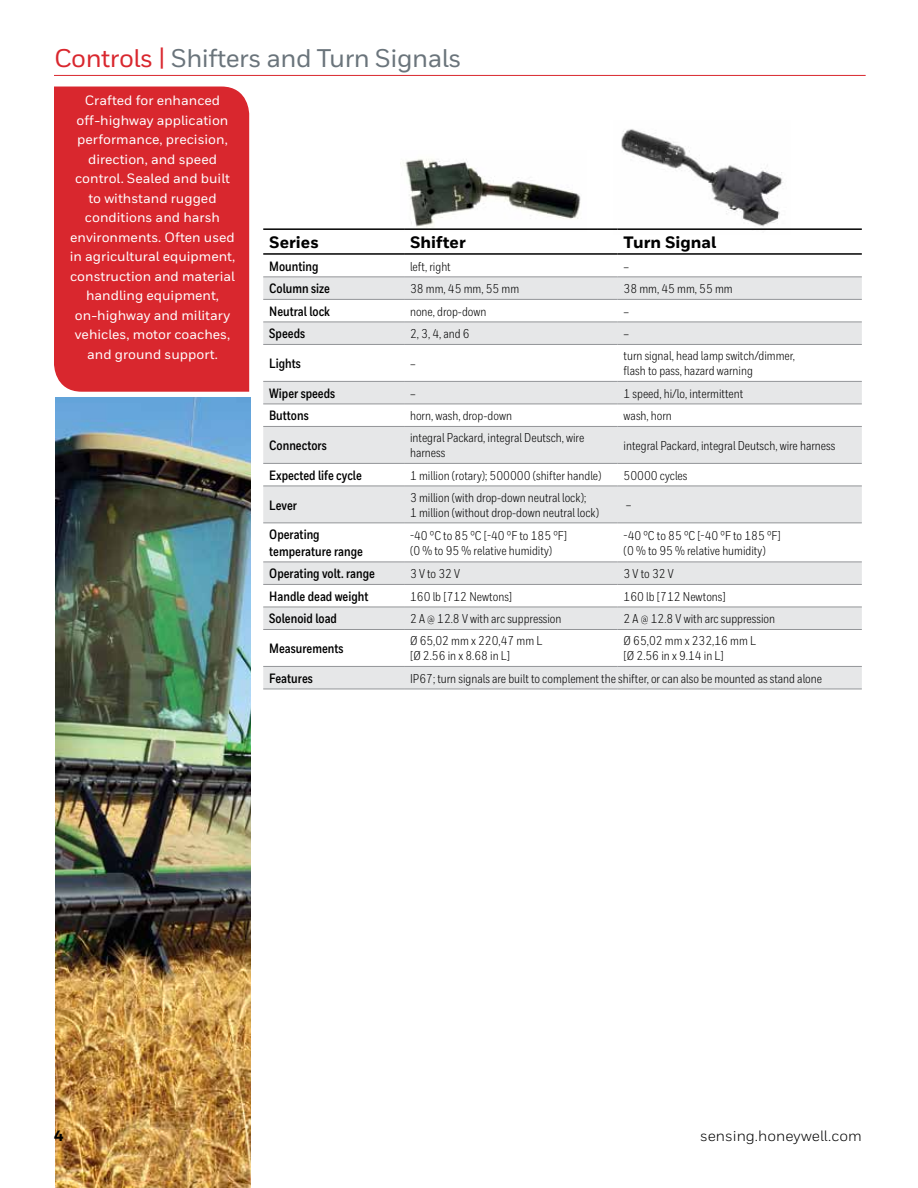
<style>
.page{position:relative;width:918px;height:1188px;background:#fff}
.page>*{position:absolute;margin:0;border:0;box-sizing:border-box;transform-origin:0 0}
.t1{font:500 25.5px "Honeywell Sans";letter-spacing:-.02em;color:#6a747b}
.t2{font:800 16.5px "Honeywell Sans";color:#000}
.t3{font:15px "Honeywell Sans";color:#000}
.t4{font:800 15px "Honeywell Sans";color:#000}
.t5{font:500 13.5px/19.5px "Honeywell Sans";color:#fff;text-align:center}
.t6{font:700 13.5px/16.5px "Honeywell Cond";color:#000}
.t7{font:12.75px/15px "Honeywell Cond";color:#000}
.s1{color:#d9272e}
</style>
<div class="page">
<div style="left:54px;top:86px;width:196px;height:306px;background:#d9272e"></div>
<img style="left:400px;top:159px;width:181px;height:69px">
<img style="left:621px;top:129px;width:162px;height:98px">
<svg style="left:263px;top:277px;width:599px;height:412px;fill:#e6e7e8"></svg>
<hr style="left:263px;top:276px;width:141px;height:1px;background:#939598">
<hr style="left:404px;top:276px;width:214px;height:1px;background:#939598">
<hr style="left:618px;top:276px;width:244px;height:1px;background:#939598">
<hr style="left:263px;top:299px;width:141px;height:1px;background:#939598">
<hr style="left:404px;top:299px;width:214px;height:1px;background:#939598">
<hr style="left:618px;top:299px;width:244px;height:1px;background:#939598">
<hr style="left:263px;top:322px;width:141px;height:1px;background:#939598">
<hr style="left:404px;top:322px;width:214px;height:1px;background:#939598">
<hr style="left:618px;top:322px;width:244px;height:1px;background:#939598">
<hr style="left:263px;top:344px;width:141px;height:1px;background:#939598">
<hr style="left:404px;top:344px;width:214px;height:1px;background:#939598">
<hr style="left:618px;top:344px;width:244px;height:1px;background:#939598">
<hr style="left:263px;top:381px;width:141px;height:1px;background:#939598">
<hr style="left:404px;top:381px;width:214px;height:1px;background:#939598">
<hr style="left:618px;top:381px;width:244px;height:1px;background:#939598">
<hr style="left:263px;top:404px;width:141px;height:1px;background:#939598">
<hr style="left:404px;top:404px;width:214px;height:1px;background:#939598">
<hr style="left:618px;top:404px;width:244px;height:1px;background:#939598">
<hr style="left:263px;top:426px;width:141px;height:1px;background:#939598">
<hr style="left:404px;top:426px;width:214px;height:1px;background:#939598">
<hr style="left:618px;top:426px;width:244px;height:1px;background:#939598">
<hr style="left:263px;top:463px;width:141px;height:1px;background:#939598">
<hr style="left:404px;top:463px;width:214px;height:1px;background:#939598">
<hr style="left:618px;top:463px;width:244px;height:1px;background:#939598">
<hr style="left:263px;top:486px;width:141px;height:1px;background:#939598">
<hr style="left:404px;top:486px;width:214px;height:1px;background:#939598">
<hr style="left:618px;top:486px;width:244px;height:1px;background:#939598">
<hr style="left:263px;top:522px;width:141px;height:1px;background:#939598">
<hr style="left:404px;top:522px;width:214px;height:1px;background:#939598">
<hr style="left:618px;top:522px;width:244px;height:1px;background:#939598">
<hr style="left:263px;top:562px;width:141px;height:1px;background:#939598">
<hr style="left:404px;top:562px;width:214px;height:1px;background:#939598">
<hr style="left:618px;top:562px;width:244px;height:1px;background:#939598">
<hr style="left:263px;top:584px;width:141px;height:1px;background:#939598">
<hr style="left:404px;top:584px;width:214px;height:1px;background:#939598">
<hr style="left:618px;top:584px;width:244px;height:1px;background:#939598">
<hr style="left:263px;top:607px;width:141px;height:1px;background:#939598">
<hr style="left:404px;top:607px;width:214px;height:1px;background:#939598">
<hr style="left:618px;top:607px;width:244px;height:1px;background:#939598">
<hr style="left:263px;top:629px;width:141px;height:1px;background:#939598">
<hr style="left:404px;top:629px;width:214px;height:1px;background:#939598">
<hr style="left:618px;top:629px;width:244px;height:1px;background:#939598">
<hr style="left:263px;top:666px;width:141px;height:1px;background:#939598">
<hr style="left:404px;top:666px;width:214px;height:1px;background:#939598">
<hr style="left:618px;top:666px;width:244px;height:1px;background:#939598">
<hr style="left:263px;top:689px;width:141px;height:1px;background:#939598">
<hr style="left:404px;top:689px;width:214px;height:1px;background:#939598">
<hr style="left:618px;top:689px;width:244px;height:1px;background:#939598">
<hr style="left:263px;top:228px;width:141px;height:2px;background:#000">
<hr style="left:404px;top:228px;width:214px;height:2px;background:#000">
<hr style="left:618px;top:228px;width:244px;height:2px;background:#000">
<hr style="left:263px;top:253px;width:141px;height:2px;background:#000">
<hr style="left:404px;top:253px;width:214px;height:2px;background:#000">
<hr style="left:618px;top:253px;width:244px;height:2px;background:#000">
<img style="left:55px;top:398px;width:195px;height:790px">
<hr style="left:54px;top:75px;width:812px;height:1px;background:#d9272e">
<h1 class="t1" style="left:54px;top:43px;width:409px"><span class="s1">Controls |</span> Shifters and Turn Signals</h1>
<p class="t5" style="left:70px;top:91px;width:167px">Crafted for enhanced off-highway application performance, precision, direction, and speed control. Sealed and built to withstand rugged conditions and harsh environments. Often used in agricultural equipment, construction and material handling equipment, on-highway and military vehicles, motor coaches, and ground support.</p>
<p class="t2" style="left:269px;top:232px;width:51px">Series</p>
<p class="t2" style="left:410px;top:232px;width:57px">Shifter</p>
<p class="t2" style="left:624px;top:232px;width:94px">Turn Signal</p>
<p class="t6" style="left:269px;top:258px;width:51px">Mounting</p>
<p class="t7" style="left:410px;top:259px;width:42px">left, right</p>
<p class="t7" style="left:624px;top:259px;width:7px">–</p>
<p class="t6" style="left:269px;top:281px;width:62px">Column size</p>
<p class="t7" style="left:410px;top:281px;width:111px">38 mm, 45 mm, 55 mm</p>
<p class="t7" style="left:624px;top:281px;width:111px">38 mm, 45 mm, 55 mm</p>
<p class="t6" style="left:269px;top:303px;width:62px">Neutral lock</p>
<p class="t7" style="left:410px;top:304px;width:78px">none, drop-down</p>
<p class="t7" style="left:624px;top:304px;width:7px">–</p>
<p class="t6" style="left:269px;top:326px;width:37px">Speeds</p>
<p class="t7" style="left:410px;top:326px;width:61px">2, 3, 4, and 6</p>
<p class="t7" style="left:624px;top:326px;width:7px">–</p>
<p class="t6" style="left:269px;top:356px;width:33px">Lights</p>
<p class="t7" style="left:410px;top:356px;width:7px">–</p>
<p class="t7" style="left:624px;top:349px;width:173px">turn signal, head lamp switch/dimmer, flash to pass, hazard warning</p>
<p class="t6" style="left:269px;top:385px;width:67px">Wiper speeds</p>
<p class="t7" style="left:410px;top:386px;width:7px">–</p>
<p class="t7" style="left:624px;top:386px;width:121px">1 speed, hi/lo, intermittent</p>
<p class="t6" style="left:269px;top:408px;width:41px">Buttons</p>
<p class="t7" style="left:410px;top:408px;width:103px">horn, wash, drop-down</p>
<p class="t7" style="left:624px;top:408px;width:50px">wash, horn</p>
<p class="t6" style="left:269px;top:438px;width:59px">Connectors</p>
<p class="t7" style="left:410px;top:431px;width:176px">integral Packard, integral Deutsch, wire harness</p>
<p class="t7" style="left:624px;top:438px;width:213px">integral Packard, integral Deutsch, wire harness</p>
<p class="t6" style="left:269px;top:467px;width:94px">Expected life cycle</p>
<p class="t7" style="left:410px;top:468px;width:193px">1 million (rotary); 500000 (shifter handle)</p>
<p class="t7" style="left:624px;top:468px;width:65px">50000 cycles</p>
<p class="t6" style="left:269px;top:497px;width:29px">Lever</p>
<p class="t7" style="left:410px;top:490px;width:191px">3 million (with drop-down neutral lock);<br>1 million (without drop-down neutral lock)</p>
<p class="t7" style="left:626px;top:498px;width:7px">–</p>
<p class="t6" style="left:269px;top:527px;width:95px">Operating temperature range</p>
<p class="t7" style="left:410px;top:528px;width:159px">-40 °C to 85 °C [-40 °F to 185 °F] (0 % to 95 % relative humidity)</p>
<p class="t7" style="left:624px;top:528px;width:159px">-40 °C to 85 °C [-40 °F to 185 °F] (0 % to 95 % relative humidity)</p>
<p class="t6" style="left:269px;top:566px;width:107px">Operating volt. range</p>
<p class="t7" style="left:410px;top:566px;width:52px">3 V to 32 V</p>
<p class="t7" style="left:624px;top:566px;width:52px">3 V to 32 V</p>
<p class="t6" style="left:269px;top:588px;width:101px">Handle dead weight</p>
<p class="t7" style="left:410px;top:589px;width:104px">160 lb [712 Newtons]</p>
<p class="t7" style="left:624px;top:589px;width:104px">160 lb [712 Newtons]</p>
<p class="t6" style="left:269px;top:611px;width:69px">Solenoid load</p>
<p class="t7" style="left:410px;top:611px;width:153px">2 A @ 12.8 V with arc suppression</p>
<p class="t7" style="left:624px;top:611px;width:153px">2 A @ 12.8 V with arc suppression</p>
<p class="t6" style="left:269px;top:641px;width:76px">Measurements</p>
<p class="t7" style="left:410px;top:634px;width:134px">Ø 65,02 mm x 220,47 mm L [Ø 2.56 in x 8.68 in L]</p>
<p class="t7" style="left:624px;top:634px;width:134px">Ø 65,02 mm x 232,16 mm L [Ø 2.56 in x 9.14 in L]</p>
<p class="t6" style="left:269px;top:670px;width:45px">Features</p>
<p class="t7" style="left:410px;top:671px;width:414px">IP67; turn signals are built to complement the shifter, or can also be mounted as stand alone</p>
<p class="t4" style="left:54px;top:1127px;width:11px">4</p>
<p class="t3" style="left:700px;top:1127px;width:163px">sensing.honeywell.com</p>
</div>
